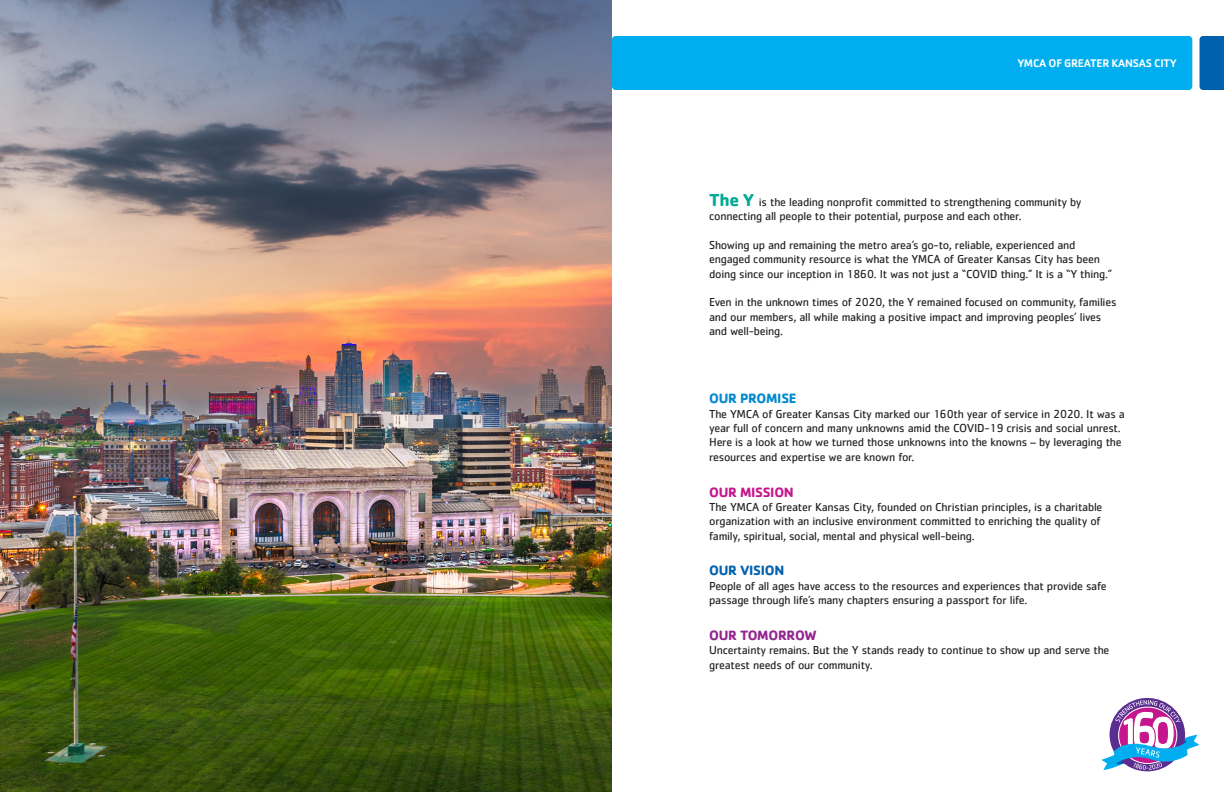
<style>
.page{position:relative;width:1224px;height:792px;background:#fff}
.page>*{position:absolute;margin:0;border:0;box-sizing:border-box;transform-origin:0 0}
.t1{font:700 14px "Cachet Std";letter-spacing:-.02em;color:#92278f}
.t2{font:700 14px "Cachet Std";letter-spacing:-.02em;color:#0089cf}
.t3{font:700 14px "Cachet Std";letter-spacing:-.02em;color:#c6168d}
.t4{font:700 14px "Cachet Std";letter-spacing:-.02em;color:#0061af}
.t5{font:12px/14.4px "Cachet Std";letter-spacing:-.02em;color:#231f20}
.t6{font:500 11.5px "Cachet Std";letter-spacing:-.02em;color:#fff}
.s1{font-weight:700;font-size:18px;color:#00ab95}
</style>
<div class="page">
<img style="left:0;top:0;width:612px;height:792px">
<div style="left:612px;top:36px;width:580px;height:54px;background:#00aeef;border-radius:4px"></div>
<svg style="left:1200px;top:36px;width:24px;height:54px"></svg>
<svg style="left:1101px;top:698px;width:99px;height:73px"></svg>
<p class="t6" style="left:1017px;top:56px;width:161px">YMCA OF GREATER KANSAS CITY</p>
<p class="t5" style="left:709px;top:194px;width:374px"><span class="s1">The Y</span> is the leading nonprofit committed to strengthening community by connecting all people to their potential, purpose and each other.</p>
<p class="t5" style="left:709px;top:237px;width:404px">Showing up and remaining the metro area’s go-to, reliable, experienced and engaged community resource is what the YMCA of Greater Kansas City has been doing since our inception in 1860. It was not just a “COVID thing.” It is a “Y thing.”</p>
<p class="t5" style="left:709px;top:295px;width:409px">Even in the unknown times of 2020, the Y remained focused on community, families and our members, all while making a positive impact and improving peoples’ lives and well-being.</p>
<p class="t2" style="left:709px;top:389px;width:89px">OUR PROMISE</p>
<p class="t5" style="left:709px;top:406px;width:417px">The YMCA of Greater Kansas City marked our 160th year of service in 2020. It was a year full of concern and many unknowns amid the COVID-19 crisis and social unrest.<br>Here is a look at how we turned those unknowns into the knowns – by leveraging the resources and expertise we are known for.</p>
<p class="t3" style="left:709px;top:483px;width:86px">OUR MISSION</p>
<p class="t5" style="left:709px;top:500px;width:395px">The YMCA of Greater Kansas City, founded on Christian principles, is a charitable organization with an inclusive environment committed to enriching the quality of family, spiritual, social, mental and physical well-being.</p>
<p class="t4" style="left:709px;top:562px;width:77px">OUR VISION</p>
<p class="t5" style="left:709px;top:579px;width:399px">People of all ages have access to the resources and experiences that provide safe passage through life’s many chapters ensuring a passport for life.</p>
<p class="t1" style="left:709px;top:626px;width:109px">OUR TOMORROW</p>
<p class="t5" style="left:709px;top:643px;width:402px">Uncertainty remains. But the Y stands ready to continue to show up and serve the greatest needs of our community.</p>
</div>
